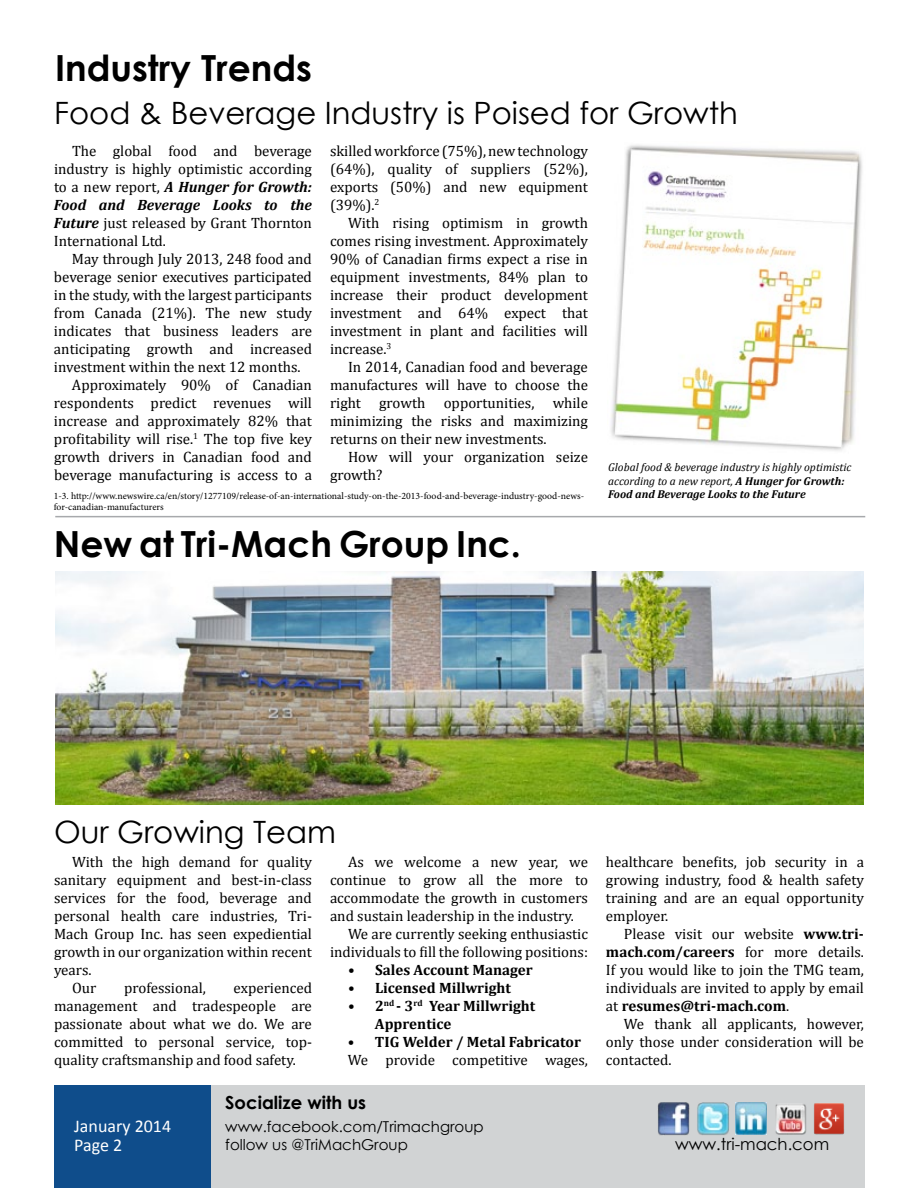
<style>
.page{position:relative;width:918px;height:1188px;background:#fff}
.page>*{position:absolute;margin:0;border:0;box-sizing:border-box;transform-origin:0 0}
.t1{font:700 36px "Century Gothic";color:#000}
.t2{font:30.75px "Century Gothic";color:#000}
.t3{font:18px "Calibri";color:#fff}
.t4{font:700 18px "Century Gothic";color:#000}
.t5{font:16.5px "Century Gothic";color:#000}
.t6{font:15px/18px "Cambria";color:#000;text-align:justify}
.t7{font:700 15px/18px "Cambria";color:#000}
.t8{font:15px "Century Gothic";color:#000}
.t9{font:italic 11.4px/13.6px "Cambria";color:#000}
.t10{font:9.75px/11.7px "Minion Pro";color:#000}
.s1{font-weight:700;font-style:italic}
.s2{font-weight:700}
</style>
<div class="page">
<img style="left:55px;top:572px;width:809px;height:233px">
<hr style="left:55px;top:516px;width:810px;height:1px;background:#a7a9ac">
<img style="left:611px;top:145px;width:251px;height:306px">
<div style="left:54px;top:1085px;width:811px;height:103px;background:#d1d3d4"></div>
<div style="left:54px;top:1085px;width:156px;height:103px;background:#0f4d8b"></div>
<img style="left:735px;top:1103px;width:32px;height:31px">
<img style="left:657px;top:1103px;width:33px;height:32px">
<img style="left:697px;top:1103px;width:32px;height:32px">
<img style="left:775px;top:1104px;width:32px;height:31px">
<img style="left:814px;top:1103px;width:31px;height:31px">
<h1 class="t1" style="left:55px;top:41px;width:259px">Industry Trends</h1>
<h2 class="t2" style="left:54px;top:91px;width:685px">Food &amp; Beverage Industry is Poised for Growth</h2>
<p class="t6" style="left:54px;top:141px;width:260px;text-indent:18px">The global food and beverage industry is highly optimistic according to a new report, <span class="s1">A Hunger for Growth:<br>Food and Beverage Looks to the Future</span> just released by Grant Thornton International Ltd.</p>
<p class="t6" style="left:72px;top:249px;width:241px">May through July 2013, 248 food and</p>
<p class="t6" style="left:54px;top:267px;width:259px">beverage senior executives participated</p>
<p class="t6" style="left:54px;top:285px;width:259px">in the study, with the largest participants</p>
<p class="t6" style="left:54px;top:303px;width:259px">from Canada (21%). The new study</p>
<p class="t6" style="left:54px;top:321px;width:260px">indicates that business leaders are</p>
<p class="t6" style="left:54px;top:339px;width:260px">anticipating growth and increased</p>
<p class="t6" style="left:54px;top:357px;width:248px">investment within the next 12 months.</p>
<p class="t6" style="left:72px;top:375px;width:241px">Approximately 90% of Canadian</p>
<p class="t6" style="left:54px;top:393px;width:259px">respondents predict revenues will</p>
<p class="t6" style="left:54px;top:411px;width:259px">increase and approximately 82% that</p>
<p class="t6" style="left:54px;top:429px;width:259px">profitability will rise.<sup>1</sup> The top five key</p>
<p class="t6" style="left:54px;top:447px;width:259px">growth drivers in Canadian food and</p>
<p class="t6" style="left:54px;top:465px;width:259px">beverage manufacturing is access to a</p>
<p class="t6" style="left:330px;top:141px;width:260px">skilled workforce (75%), new technology (64%), quality of suppliers (52%), exports (50%) and new equipment (39%).<sup>2</sup></p>
<p class="t6" style="left:330px;top:213px;width:259px;text-indent:18px">With rising optimism in growth comes rising investment. Approximately 90% of Canadian firms expect a rise in equipment investments, 84% plan to increase their product development investment and 64% expect that investment in plant and facilities will increase.<sup>3</sup></p>
<p class="t6" style="left:330px;top:357px;width:260px;text-indent:18px">In 2014, Canadian food and beverage manufactures will have to choose the right growth opportunities, while minimizing the risks and maximizing returns on their new investments.</p>
<p class="t6" style="left:330px;top:447px;width:259px;text-indent:18px">How will your organization seize growth?</p>
<p class="t10" style="left:54px;top:490px;width:532px">1-3. http://www.newswire.ca/en/story/1277109/release-of-an-international-study-on-the-2013-food-and-beverage-industry-good-news&shy;for-canadian-manufacturers</p>
<h1 class="t1" style="left:54px;top:517px;width:469px">New at Tri-Mach Group Inc.</h1>
<p class="t9" style="left:608px;top:460px;width:245px">Global food &amp; beverage industry is highly optimistic according to a new report, <span class="s2">A Hunger for Growth:<br>Food and Beverage Looks to the Future</span></p>
<h2 class="t2" style="left:54px;top:810px;width:284px">Our Growing Team</h2>
<p class="t6" style="left:72px;top:853px;width:241px">With the high demand for quality</p>
<p class="t6" style="left:54px;top:871px;width:259px">sanitary equipment and best-in-class</p>
<p class="t6" style="left:54px;top:889px;width:259px">services for the food, beverage and</p>
<p class="t6" style="left:54px;top:907px;width:260px">personal health care industries, Tri-</p>
<p class="t6" style="left:54px;top:925px;width:259px">Mach Group Inc. has seen expediential</p>
<p class="t6" style="left:54px;top:943px;width:260px">growth in our organization within recent</p>
<p class="t6" style="left:54px;top:961px;width:39px">years.</p>
<p class="t6" style="left:72px;top:979px;width:26px">Our</p>
<p class="t6" style="left:124px;top:979px;width:83px">professional,</p>
<p class="t6" style="left:348px;top:853px;width:242px">As we welcome a new year, we</p>
<p class="t6" style="left:330px;top:871px;width:260px">continue to grow all the more to</p>
<p class="t6" style="left:330px;top:889px;width:260px">accommodate the growth in customers</p>
<p class="t6" style="left:330px;top:907px;width:245px">and sustain leadership in the industry.</p>
<p class="t6" style="left:348px;top:925px;width:241px">We are currently seeking enthusiastic</p>
<p class="t6" style="left:330px;top:943px;width:260px">individuals to fill the following positions:</p>
<p class="t7" style="left:348px;top:960px;width:186px">• Sales Account Manager</p>
<p class="t7" style="left:348px;top:978px;width:165px">• Licensed Millwright</p>
<p class="t7" style="left:375px;top:996px;width:162px;text-indent:-27px">• 2<sup>nd</sup> - 3<sup>rd</sup> Year Millwright<br>Apprentice</p>
<p class="t7" style="left:348px;top:1032px;width:234px">• TIG Welder / Metal Fabricator</p>
<p class="t6" style="left:348px;top:1051px;width:241px">We provide competitive wages,</p>
<p class="t6" style="left:54px;top:979px;width:260px;text-indent:180px">experienced management and tradespeople are passionate about what we do. We are committed to personal service, top&shy;quality craftsmanship and food safety.</p>
<p class="t3" style="left:74px;top:1115px;width:98px">January 2014</p>
<p class="t4" style="left:225px;top:1089px;width:142px">Socialize with us</p>
<p class="t8" style="left:225px;top:1116px;width:260px">www.facebook.com/Trimachgroup</p>
<p class="t3" style="left:74px;top:1133px;width:50px">Page 2</p>
<p class="t8" style="left:225px;top:1134px;width:184px">follow us @TriMachGroup</p>
<p class="t6" style="left:606px;top:853px;width:259px">healthcare benefits, job security in a growing industry, food &amp; health safety training and are an equal opportunity employer.</p>
<p class="t6" style="left:606px;top:925px;width:260px;text-indent:18px">Please visit our website <span class="s2">www.tri&shy;mach.com/careers</span> for more details.<br>If you would like to join the TMG team, individuals are invited to apply by email at <span class="s2">resumes@tri-mach.com</span>.</p>
<p class="t6" style="left:606px;top:1015px;width:259px;text-indent:18px">We thank all applicants, however, only those under consideration will be contacted.</p>
<p class="t5" style="left:675px;top:1133px;width:156px">www.tri-mach.com</p>
</div>
